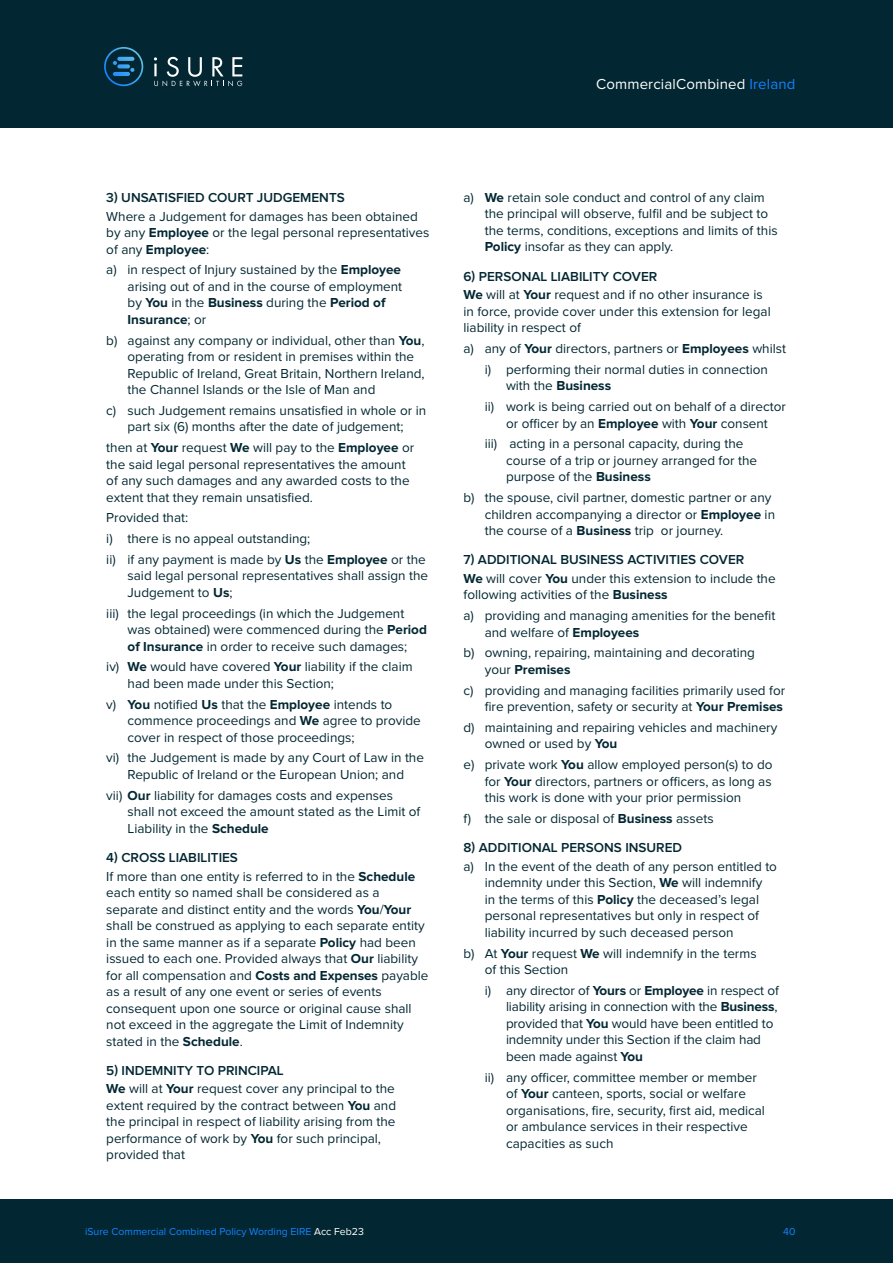
<style>
.page{position:relative;width:893px;height:1263px;background:#fff}
.page>*{position:absolute;margin:0;border:0;box-sizing:border-box;transform-origin:0 0}
.t1{font:15px "Proxima Nova";letter-spacing:.01em;color:#fff}
.t2{font:13.5px/16.5px "Proxima Nova";color:#032732}
.t3{font:600 13.5px "Proxima Nova";color:#032732}
.t4{font:10.5px "Proxima Nova";color:#1282ff}
.s1{color:#1282ff}
.s2{font-weight:700}
.s3{font-weight:600}
.s4{color:#fff}
</style>
<div class="page">
<div style="left:0;top:0;width:893px;height:128px;background:#032732"></div>
<div style="left:0;top:1199px;width:893px;height:64px;background:#032732"></div>
<svg style="left:154px;top:57px;width:88px;height:29px"></svg>
<svg style="left:104px;top:47px;width:39px;height:39px"></svg>
<p class="t1" style="left:596px;top:75px;width:201px">CommercialCombined <span class="s1">Ireland</span></p>
<p class="t3" style="left:106px;top:191px;width:240px">3) UNSATISFIED COURT JUDGEMENTS</p>
<p class="t2" style="left:106px;top:208px;width:325px">Where a Judgement for damages has been obtained by any <span class="s2">Employee</span> or the legal personal representatives of any <span class="s2">Employee</span>:</p>
<p class="t2" style="left:128px;top:262px;width:276px;text-indent:-21px">a) in respect of Injury sustained by the <span class="s2">Employee </span>arising out of and in the course of employment by <span class="s2">You</span> in the <span class="s2">Business</span> during the <span class="s2">Period of Insurance</span>; or</p>
<p class="t2" style="left:128px;top:332px;width:299px;text-indent:-21px">b) against any company or individual, other than <span class="s2">You</span>, operating from or resident in premises within the Republic of Ireland, Great Britain, Northern Ireland, the Channel Islands or the Isle of Man and</p>
<p class="t2" style="left:106px;top:402px;width:321px;text-align:center">c) such Judgement remains unsatisfied in whole or in part six (6) months after the date of judgement;</p>
<p class="t2" style="left:106px;top:440px;width:309px">then at <span class="s2">Your</span> request <span class="s2">We</span> will pay to the <span class="s2">Employee</span> or the said legal personal representatives the amount of any such damages and any awarded costs to the extent that they remain unsatisfied.</p>
<p class="t2" style="left:106px;top:508px;width:321px;line-height:20.7px">Provided that:<br>i) there is no appeal outstanding;<br>ii) if any payment is made by <span class="s2">Us</span> the <span class="s2">Employee</span> or the</p>
<p class="t2" style="left:128px;top:568px;width:302px">said legal personal representatives shall assign the<br>Judgement to <span class="s2">Us</span>;</p>
<p class="t2" style="left:128px;top:605px;width:301px;text-indent:-21px">iii) the legal proceedings (in which the Judgement was obtained) were commenced during the <span class="s2">Period of Insurance</span> in order to receive such damages;</p>
<p class="t2" style="left:128px;top:659px;width:287px;text-indent:-21px">iv) <span class="s2">We</span> would have covered <span class="s2">Your</span> liability if the claim had been made under this Section;</p>
<p class="t2" style="left:128px;top:696px;width:295px;text-indent:-21px">v) <span class="s2">You</span> notified <span class="s2">Us</span> that the <span class="s2">Employee</span> intends to commence proceedings and <span class="s2">We</span> agree to provide cover in respect of those proceedings;</p>
<p class="t2" style="left:106px;top:750px;width:319px;text-align:center">vi) the Judgement is made by any Court of Law in the<br>Republic of Ireland or the European Union; and</p>
<p class="t2" style="left:128px;top:787px;width:294px;text-indent:-21px">vii) <span class="s2">Our</span> liability for damages costs and expenses shall not exceed the amount stated as the Limit of<br>Liability in the <span class="s2">Schedule</span></p>
<p class="t2" style="left:106px;top:848px;width:310px;line-height:18.6px"><span class="s3">4) CROSS LIABILITIES<br></span>If more than one entity is referred to in the <span class="s2">Schedule</span></p>
<p class="t2" style="left:106px;top:884px;width:324px">each entity so named shall be considered as a separate and distinct entity and the words <span class="s2">You</span>/<span class="s2">Your </span>shall be construed as applying to each separate entity in the same manner as if a separate <span class="s2">Policy</span> had been issued to each one. Provided always that <span class="s2">Our</span> liability for all compensation and <span class="s2">Costs and Expenses</span> payable as a result of any one event or series of events consequent upon one source or original cause shall not exceed in the aggregate the Limit of Indemnity stated in the <span class="s2">Schedule</span>.</p>
<p class="t2" style="left:106px;top:1061px;width:290px;line-height:18.6px"><span class="s3">5) INDEMNITY TO PRINCIPAL<br></span><span class="s2">We</span> will at <span class="s2">Your</span> request cover any principal to the</p>
<p class="t2" style="left:106px;top:1097px;width:291px">extent required by the contract between <span class="s2">You</span> and the principal in respect of liability arising from the performance of work by <span class="s2">You</span> for such principal, provided that</p>
<p class="t2" style="left:485px;top:189px;width:294px;text-indent:-21px">a) <span class="s2">We</span> retain sole conduct and control of any claim the principal will observe, fulfil and be subject to the terms, conditions, exceptions and limits of this <span class="s2">Policy</span> insofar as they can apply.</p>
<p class="t2" style="left:463px;top:267px;width:301px;line-height:18.6px"><span class="s3">6) PERSONAL LIABILITY COVER<br></span><span class="s2">We</span> will at <span class="s2">Your</span> request and if no other insurance is</p>
<p class="t2" style="left:463px;top:303px;width:309px">in force, provide cover under this extension for legal liability in respect of</p>
<p class="t2" style="left:463px;top:338px;width:324px;line-height:20.7px;text-align:center">a) any of <span class="s2">Your</span> directors, partners or <span class="s2">Employees</span> whilst i) performing their normal duties in connection</p>
<p class="t2" style="left:485px;top:376px;width:303px;line-height:20.7px;text-indent:21px">with the <span class="s2">Business<br></span>ii) work is being carried out on behalf of a director</p>
<p class="t2" style="left:485px;top:413px;width:285px;line-height:20.7px;text-indent:21px">or officer by an <span class="s2">Employee</span> with <span class="s2">Your</span> consent iii) acting in a personal capacity, during the</p>
<p class="t2" style="left:506px;top:452px;width:253px">course of a trip or journey arranged for the purpose of the <span class="s2">Business</span></p>
<p class="t2" style="left:485px;top:489px;width:292px;text-indent:-21px">b) the spouse, civil partner, domestic partner or any children accompanying a director or <span class="s2">Employee</span> in the course of a <span class="s2">Business</span> trip or journey.</p>
<p class="t2" style="left:463px;top:551px;width:314px;line-height:18.6px"><span class="s3">7) ADDITIONAL BUSINESS ACTIVITIES COVER<br></span><span class="s2">We</span> will cover <span class="s2">You</span> under this extension to include the</p>
<p class="t2" style="left:463px;top:585px;width:313px;line-height:20.7px">following activities of the <span class="s2">Business<br></span>a) providing and managing amenities for the benefit</p>
<p class="t2" style="left:463px;top:622px;width:293px;line-height:20.7px;text-indent:21px">and welfare of <span class="s2">Employees<br></span>b) owning, repairing, maintaining and decorating</p>
<p class="t2" style="left:463px;top:659px;width:323px;line-height:20.7px;text-indent:21px">your <span class="s2">Premises<br></span>c) providing and managing facilities primarily used for</p>
<p class="t2" style="left:463px;top:696px;width:321px;line-height:20.7px;text-indent:21px">fire prevention, safety or security at <span class="s2">Your Premises </span>d) maintaining and repairing vehicles and machinery</p>
<p class="t2" style="left:463px;top:734px;width:310px;line-height:20.7px;text-indent:21px">owned or used by <span class="s2">You<br></span>e) private work <span class="s2">You</span> allow employed person(s) to do</p>
<p class="t2" style="left:485px;top:773px;width:288px">for <span class="s2">Your</span> directors, partners or officers, as long as this work is done with your prior permission</p>
<p class="t2" style="left:463px;top:810px;width:252px">f) the sale or disposal of <span class="s2">Business</span> assets</p>
<p class="t3" style="left:463px;top:841px;width:220px">8) ADDITIONAL PERSONS INSURED</p>
<p class="t2" style="left:485px;top:858px;width:294px;text-indent:-21px">a) In the event of the death of any person entitled to indemnity under this Section, <span class="s2">We</span> will indemnify<br>in the terms of this <span class="s2">Policy</span> the deceased’s legal personal representatives but only in respect of liability incurred by such deceased person</p>
<p class="t2" style="left:485px;top:945px;width:273px;text-indent:-21px">b) At <span class="s2">Your</span> request <span class="s2">We</span> will indemnify in the terms of this Section</p>
<p class="t2" style="left:506px;top:982px;width:274px;text-indent:-21px">i) any director of <span class="s2">Yours</span> or <span class="s2">Employee</span> in respect of liability arising in connection with the <span class="s2">Business</span>, provided that <span class="s2">You</span> would have been entitled to indemnity under this Section if the claim had been made against <span class="s2">You</span></p>
<p class="t2" style="left:506px;top:1069px;width:260px;text-indent:-21px">ii) any officer, committee member or member of <span class="s2">Your</span> canteen, sports, social or welfare organisations, fire, security, first aid, medical or ambulance services in their respective capacities as such</p>
<p class="t4" style="left:85px;top:1226px;width:280px">iSure Commercial Combined Policy Wording EIRE <span class="s4">Acc Feb23</span></p>
<p class="t4" style="left:783px;top:1226px;width:14px">40</p>
</div>
